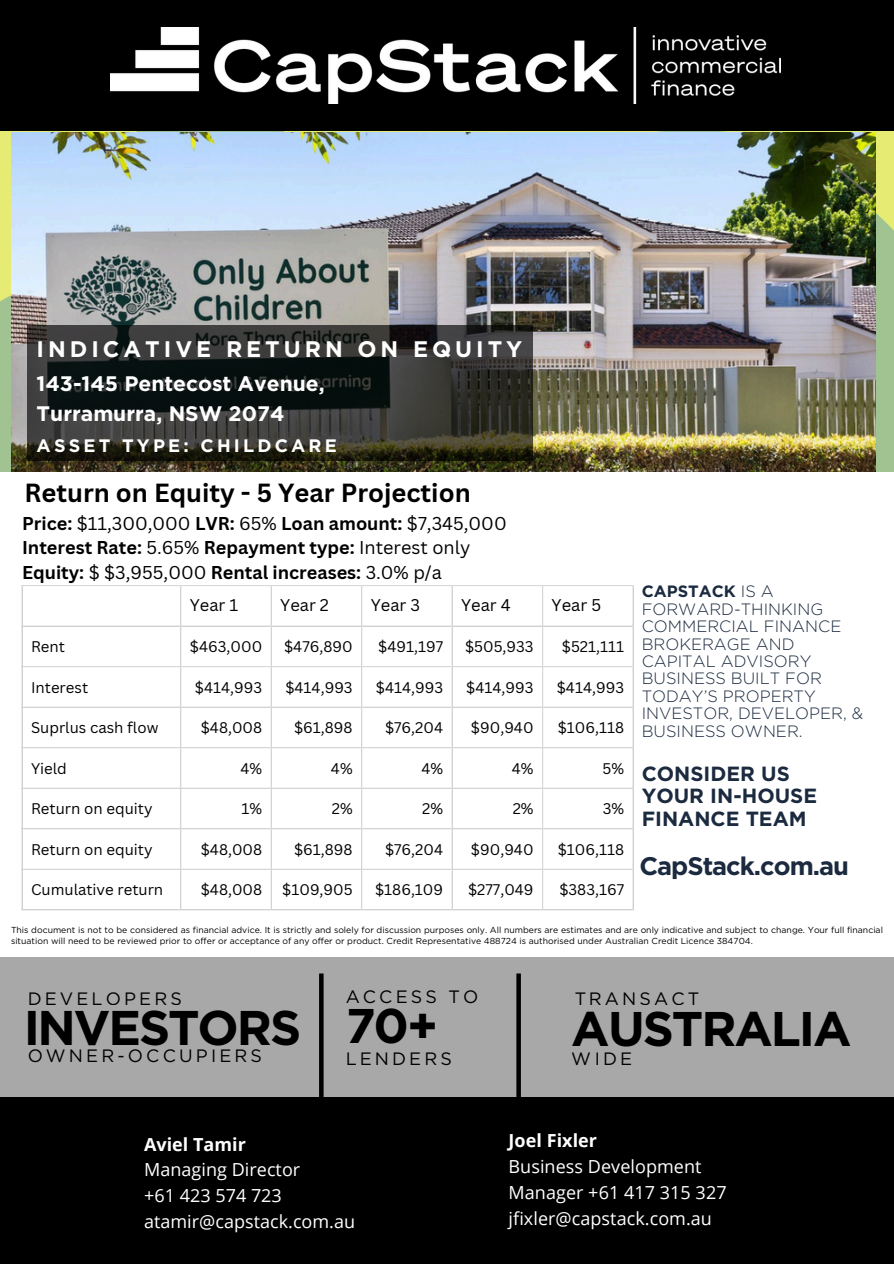
<style>
.page{position:relative;width:894px;height:1264px;background:#fff}
.page>*{position:absolute;margin:0;border:0;box-sizing:border-box;transform-origin:0 0}
.t1{font:700 48.6px "Gotham";letter-spacing:-.04em;color:#000}
.t2{font:700 25.5px "Canva Sans";color:#000}
.t3{font:700 25.35px "Gotham";letter-spacing:-.04em;color:#1b2a3f}
.t4{font:700 22.5px "Gotham";letter-spacing:.175em;color:#fff}
.t5{font:700 21px/29.2px "Gotham";color:#fff}
.t6{font:700 20.4px/22.5px "Gotham";color:#1b2a3f}
.t7{font:700 18px/24.8px "Canva Sans";color:#000}
.t8{font:18px/26px "Open Sans";letter-spacing:.005em;color:#fff}
.t9{font:700 18px "Open Sans";color:#fff}
.t10{font:700 18px "Gotham";letter-spacing:.175em;color:#fff}
.t11{font:17.85px "Gotham";letter-spacing:.175em;color:#000}
.t12{font:16.5px "Canva Sans";color:#000}
.t13{font:300 16.35px/17.4px "Gotham";color:#1b2a3f}
.t14{font:15px "Canva Sans";color:#000}
.t15{font:8.7px/10.8px "Gotham";color:#000}
.s1{font-weight:400}
.s2{font-weight:700}
</style>
<div class="page">
<img style="left:0;top:131px;width:893px;height:341px">
<img style="left:12px;top:132px;width:863px;height:339px">
<svg style="left:28px;top:326px;width:504px;height:135px;background:#2a2c28"></svg>
<div style="left:0;top:956px;width:893px;height:141px;background:#a8a8a8"></div>
<div style="left:0;top:1097px;width:893px;height:166px;background:#000"></div>
<div style="left:0;top:0;width:893px;height:131px;background:#000"></div>
<img style="left:110px;top:28px;width:670px;height:75px">
<svg style="left:319px;top:973px;width:4px;height:124px"></svg>
<svg style="left:516px;top:973px;width:4px;height:124px"></svg>
<hr style="left:21px;top:586px;width:2px;height:323px;background:#d9d9d9">
<hr style="left:180px;top:586px;width:1px;height:323px;background:#d9d9d9">
<hr style="left:270px;top:586px;width:2px;height:323px;background:#d9d9d9">
<hr style="left:361px;top:586px;width:1px;height:323px;background:#d9d9d9">
<hr style="left:451px;top:586px;width:1px;height:323px;background:#d9d9d9">
<hr style="left:542px;top:586px;width:1px;height:323px;background:#d9d9d9">
<hr style="left:632px;top:586px;width:1px;height:323px;background:#d9d9d9">
<hr style="left:21px;top:585px;width:612px;height:1px;background:#d9d9d9">
<hr style="left:21px;top:625px;width:612px;height:1px;background:#d9d9d9">
<hr style="left:21px;top:666px;width:612px;height:1px;background:#d9d9d9">
<hr style="left:21px;top:706px;width:612px;height:1px;background:#d9d9d9">
<hr style="left:21px;top:747px;width:612px;height:1px;background:#d9d9d9">
<hr style="left:21px;top:787px;width:612px;height:1px;background:#d9d9d9">
<hr style="left:21px;top:828px;width:612px;height:1px;background:#d9d9d9">
<hr style="left:21px;top:868px;width:612px;height:1px;background:#d9d9d9">
<hr style="left:21px;top:909px;width:612px;height:1px;background:#d9d9d9">
<h3 class="t4" style="left:37px;top:336px;width:487px">INDICATIVE RETURN ON EQUITY</h3>
<h3 class="t5" style="left:37px;top:369px;width:289px">143-145 Pentecost Avenue,<br>Turramurra, NSW 2074</h3>
<h3 class="t10" style="left:37px;top:434px;width:302px">ASSET TYPE: CHILDCARE</h3>
<h2 class="t2" style="left:24px;top:475px;width:447px">Return on Equity - 5 Year Projection</h2>
<h3 class="t7" style="left:22px;top:510px;width:486px">Price: <span class="s1">$11,300,000</span> LVR: <span class="s1">65%</span> Loan amount: <span class="s1">$7,345,000<br></span>Interest Rate: <span class="s1">5.65%</span> Repayment type: <span class="s1">Interest only<br></span>Equity: <span class="s1">$ $3,955,000</span> Rental increases: <span class="s1">3.0% p/a</span></h3>
<h3 class="t12" style="left:190px;top:594px;width:50px">Year 1</h3>
<h3 class="t12" style="left:280px;top:594px;width:50px">Year 2</h3>
<h3 class="t12" style="left:370px;top:594px;width:51px">Year 3</h3>
<h3 class="t12" style="left:461px;top:594px;width:51px">Year 4</h3>
<h3 class="t12" style="left:551px;top:594px;width:51px">Year 5</h3>
<h3 class="t14" style="left:31px;top:636px;width:35px">Rent</h3>
<h3 class="t14" style="left:190px;top:636px;width:74px">$463,000</h3>
<h3 class="t14" style="left:284px;top:636px;width:70px">$476,890</h3>
<h3 class="t14" style="left:378px;top:636px;width:66px">$491,197</h3>
<h3 class="t14" style="left:465px;top:636px;width:70px">$505,933</h3>
<h3 class="t14" style="left:561px;top:636px;width:64px">$521,111</h3>
<h3 class="t14" style="left:31px;top:676px;width:59px">Interest</h3>
<h3 class="t14" style="left:195px;top:676px;width:69px">$414,993</h3>
<h3 class="t14" style="left:285px;top:676px;width:69px">$414,993</h3>
<h3 class="t14" style="left:376px;top:676px;width:69px">$414,993</h3>
<h3 class="t14" style="left:466px;top:676px;width:69px">$414,993</h3>
<h3 class="t14" style="left:556px;top:676px;width:69px">$414,993</h3>
<h3 class="t14" style="left:31px;top:717px;width:129px">Suprlus cash flow</h3>
<h3 class="t14" style="left:201px;top:717px;width:63px">$48,008</h3>
<h3 class="t14" style="left:294px;top:717px;width:60px">$61,898</h3>
<h3 class="t14" style="left:385px;top:717px;width:60px">$76,204</h3>
<h3 class="t14" style="left:471px;top:717px;width:64px">$90,940</h3>
<h3 class="t14" style="left:557px;top:717px;width:68px">$106,118</h3>
<h3 class="t14" style="left:31px;top:757px;width:37px">Yield</h3>
<h3 class="t14" style="left:240px;top:757px;width:23px">4%</h3>
<h3 class="t14" style="left:331px;top:757px;width:23px">4%</h3>
<h3 class="t14" style="left:421px;top:757px;width:23px">4%</h3>
<h3 class="t14" style="left:511px;top:757px;width:23px">4%</h3>
<h3 class="t14" style="left:602px;top:757px;width:23px">5%</h3>
<h3 class="t14" style="left:31px;top:798px;width:123px">Return on equity</h3>
<h3 class="t14" style="left:241px;top:798px;width:22px">1%</h3>
<h3 class="t14" style="left:332px;top:798px;width:22px">2%</h3>
<h3 class="t14" style="left:422px;top:798px;width:22px">2%</h3>
<h3 class="t14" style="left:512px;top:798px;width:22px">2%</h3>
<h3 class="t14" style="left:602px;top:798px;width:23px">3%</h3>
<h3 class="t14" style="left:31px;top:838px;width:123px">Return on equity</h3>
<h3 class="t14" style="left:201px;top:838px;width:63px">$48,008</h3>
<h3 class="t14" style="left:294px;top:838px;width:60px">$61,898</h3>
<h3 class="t14" style="left:385px;top:838px;width:60px">$76,204</h3>
<h3 class="t14" style="left:471px;top:838px;width:64px">$90,940</h3>
<h3 class="t14" style="left:557px;top:838px;width:68px">$106,118</h3>
<h3 class="t14" style="left:31px;top:879px;width:134px">Cumulative return</h3>
<h3 class="t14" style="left:201px;top:879px;width:63px">$48,008</h3>
<h3 class="t14" style="left:282px;top:879px;width:72px">$109,905</h3>
<h3 class="t14" style="left:375px;top:879px;width:69px">$186,109</h3>
<h3 class="t14" style="left:468px;top:879px;width:67px">$277,049</h3>
<h3 class="t14" style="left:559px;top:879px;width:66px">$383,167</h3>
<h3 class="t13" style="left:641px;top:582px;width:223px"><span class="s2">CAPSTACK</span> IS A<br>FORWARD-THINKING<br>COMMERCIAL FINANCE<br>BROKERAGE AND<br>CAPITAL ADVISORY<br>BUSINESS BUILT FOR<br>TODAY’S PROPERTY<br>INVESTOR, DEVELOPER, &amp;<br>BUSINESS OWNER.</h3>
<h3 class="t6" style="left:641px;top:762px;width:177px">CONSIDER US<br>YOUR IN-HOUSE<br>FINANCE TEAM</h3>
<h3 class="t3" style="left:639px;top:850px;width:211px">CapStack.com.au</h3>
<p class="t15" style="left:11px;top:924px;width:873px">This document is not to be considered as financial advice. It is strictly and solely for discussion purposes only. All numbers are estimates and are only indicative and subject to change. Your full financial situation will need to be reviewed prior to offer or acceptance of any offer or product. Credit Representative 488724 is authorised under Australian Credit Licence 384704.</p>
<h3 class="t11" style="left:28px;top:987px;width:156px">DEVELOPERS</h3>
<h1 class="t1" style="left:23px;top:997px;width:279px">INVESTORS</h1>
<h3 class="t11" style="left:28px;top:1044px;width:236px">OWNER-OCCUPIERS</h3>
<h3 class="t11" style="left:345px;top:986px;width:134px">ACCESS TO</h3>
<h1 class="t1" style="left:345px;top:996px;width:94px">70+</h1>
<h3 class="t11" style="left:345px;top:1047px;width:108px">LENDERS</h3>
<h3 class="t9" style="left:144px;top:1131px;width:103px">Aviel Tamir</h3>
<h3 class="t8" style="left:144px;top:1156px;width:212px">Managing Director<br>+61 423 574 723 atamir@capstack.com.au</h3>
<h3 class="t11" style="left:574px;top:987px;width:127px">TRANSACT</h3>
<h1 class="t1" style="left:571px;top:999px;width:281px">AUSTRALIA</h1>
<h3 class="t11" style="left:571px;top:1047px;width:62px">WIDE</h3>
<h3 class="t9" style="left:508px;top:1128px;width:90px">Joel Fixler</h3>
<h3 class="t8" style="left:508px;top:1153px;width:219px">Business Development<br>Manager +61 417 315 327 jfixler@capstack.com.au</h3>
</div>
